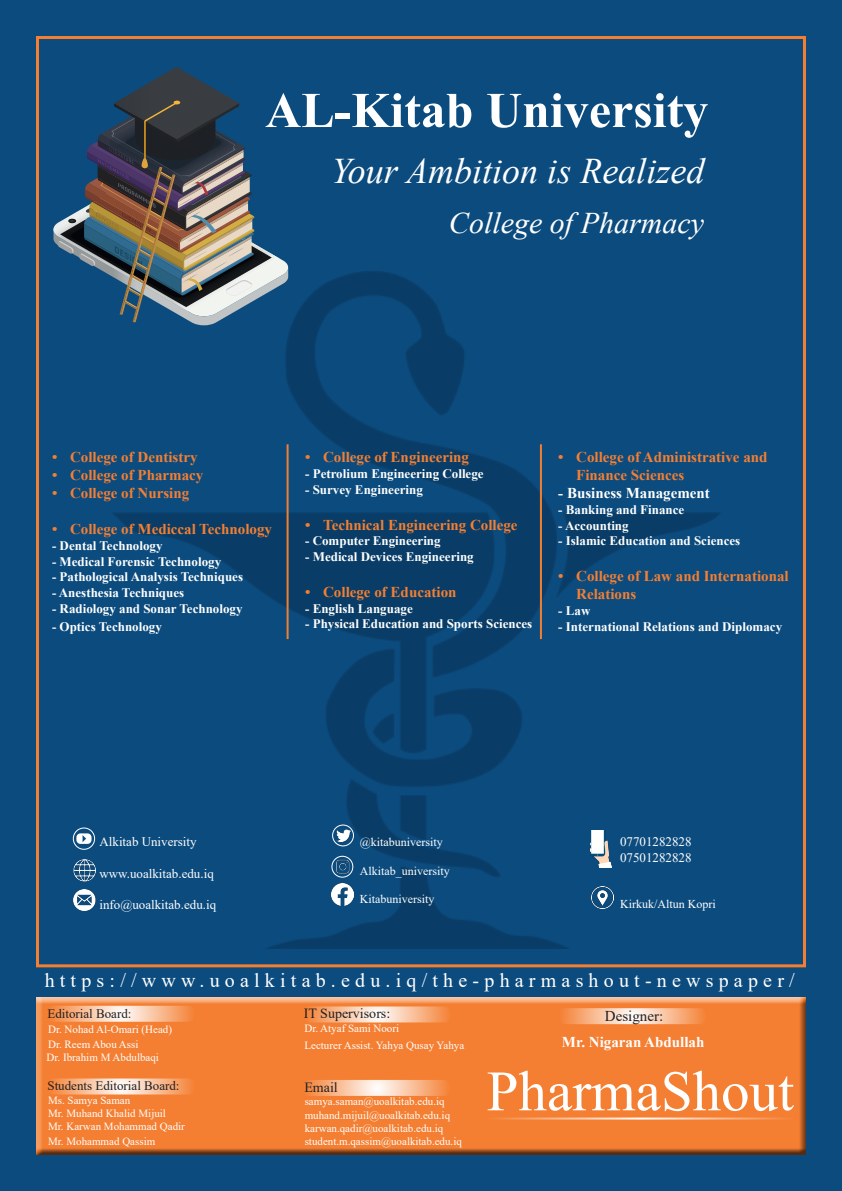
<style>
.page{position:relative;width:842px;height:1191px;background:#0c4b7e}
.page>*{position:absolute;margin:0;border:0;box-sizing:border-box;transform-origin:0 0}
.t1{font:57px "Times New Roman";color:#fff}
.t2{font:700 50px "Times New Roman";color:#fff}
.t3{font:italic 36px "Times New Roman";color:#fff}
.t4{font:italic 30px "Times New Roman";color:#fff}
.t5{font:20px "Times New Roman";letter-spacing:.26em;color:#fff}
.t6{font:700 15px/18px "Times New Roman";color:#f47f32}
.t7{font:700 15px "Times New Roman";color:#fff}
.t8{font:15px "Times New Roman";color:#231f20}
.t9{font:14px "Times New Roman";color:#231f20}
.t10{font:700 13px "Times New Roman";color:#fff}
.t11{font:13px "Times New Roman";color:#fff}
.t12{font:13px "Times New Roman";color:#231f20}
.t13{font:12px "Times New Roman";color:#fff}
.t14{font:11px/13.2px "Times New Roman";color:#fff}
</style>
<div class="page">
<div style="left:36px;top:997px;width:772px;height:159px;background:#231f20;opacity:.75"></div>
<img style="left:113px;top:272px;width:607px;height:676px">
<svg style="left:53px;top:67px;width:237px;height:258px"></svg>
<img style="left:98px;top:147px;width:28px;height:31px">
<img style="left:591px;top:830px;width:20px;height:37px">
<hr style="left:287px;top:444px;width:2px;height:195px;background:#f47f32">
<hr style="left:540px;top:444px;width:2px;height:195px;background:#f47f32">
<svg style="left:47px;top:1078px;width:148px;height:16px;background:#f8bc94"></svg>
<svg style="left:303px;top:1080px;width:147px;height:16px;background:#f9be98"></svg>
<svg style="left:304px;top:1006px;width:147px;height:16px;background:#f8bc95"></svg>
<svg style="left:47px;top:1005px;width:148px;height:16px;background:#f8bb93"></svg>
<svg style="left:559px;top:1008px;width:147px;height:16px;background:#f8be97"></svg>
<hr style="left:488px;top:1117px;width:306px;height:2px;background:#fff">
<img style="left:74px;top:859px;width:21px;height:22px">
<img style="left:74px;top:889px;width:21px;height:21px">
<img style="left:332px;top:883px;width:21px;height:22px">
<img style="left:332px;top:855px;width:22px;height:22px">
<img style="left:332px;top:824px;width:21px;height:22px">
<img style="left:592px;top:887px;width:21px;height:21px">
<div style="left:76px;top:833px;width:16px;height:11px;background:#fff;border-radius:4px"></div>
<svg style="left:83px;top:835px;width:3px;height:7px"></svg>
<div style="left:73px;top:827px;width:22px;height:22px;border:1px solid #fff;border-radius:50%"></div>
<div style="left:331px;top:855px;width:22px;height:22px;border:1px solid #fff;border-radius:50%"></div>
<div style="left:332px;top:824px;width:22px;height:22px;border:1px solid #fff;border-radius:50%"></div>
<p class="t2" style="left:265px;top:74px;width:445px">AL-Kitab University</p>
<p class="t3" style="left:331px;top:146px;width:375px">Your Ambition is Realized</p>
<p class="t4" style="left:449px;top:202px;width:256px">College of Pharmacy</p>
<p class="t6" style="left:52px;top:448px;width:147px">• College of Dentistry</p>
<p class="t6" style="left:52px;top:466px;width:153px">• College of Pharmacy</p>
<p class="t6" style="left:52px;top:484px;width:139px">• College of Nursing</p>
<p class="t6" style="left:52px;top:520px;width:222px">• College of Mediccal Technology</p>
<p class="t10" style="left:52px;top:536px;width:112px">- Dental Technology</p>
<p class="t10" style="left:52px;top:552px;width:171px">- Medical Forensic Technology</p>
<p class="t10" style="left:52px;top:567px;width:193px">- Pathological Analysis Techniques</p>
<p class="t10" style="left:52px;top:583px;width:134px">- Anesthesia Techniques</p>
<p class="t10" style="left:52px;top:599px;width:192px">- Radiology and Sonar Technology</p>
<p class="t10" style="left:52px;top:617px;width:111px">- Optics Technology</p>
<p class="t6" style="left:305px;top:448px;width:165px">• College of Engineering</p>
<p class="t10" style="left:305px;top:464px;width:180px">- Petrolium Engineering College</p>
<p class="t10" style="left:305px;top:480px;width:119px">- Survey Engineering</p>
<p class="t6" style="left:305px;top:515px;width:214px">• Technical Engineering College</p>
<p class="t10" style="left:305px;top:531px;width:137px">- Computer Engineering</p>
<p class="t10" style="left:305px;top:547px;width:170px">- Medical Devices Engineering</p>
<p class="t6" style="left:305px;top:582px;width:153px">• College of Education</p>
<p class="t10" style="left:305px;top:599px;width:109px">- English Language</p>
<p class="t10" style="left:305px;top:614px;width:229px">- Physical Education and Sports Sciences</p>
<p class="t6" style="left:576px;top:448px;width:193px;text-indent:-18px">• College of Administrative and<br>Finance Sciences</p>
<p class="t7" style="left:558px;top:482px;width:153px">- Business Management</p>
<p class="t10" style="left:558px;top:500px;width:128px">- Banking and Finance</p>
<p class="t10" style="left:558px;top:516px;width:72px">- Accounting</p>
<p class="t10" style="left:558px;top:531px;width:184px">- Islamic Education and Sciences</p>
<p class="t6" style="left:576px;top:567px;width:214px;text-indent:-18px">• College of Law and International<br>Relations</p>
<p class="t10" style="left:558px;top:601px;width:34px">- Law</p>
<p class="t10" style="left:558px;top:617px;width:225px">- International Relations and Diplomacy</p>
<p class="t11" style="left:99px;top:833px;width:99px">Alkitab University</p>
<p class="t11" style="left:99px;top:864px;width:116px">www.uoalkitab.edu.iq</p>
<p class="t11" style="left:99px;top:895px;width:118px">info@uoalkitab.edu.iq</p>
<p class="t13" style="left:360px;top:833px;width:85px">@kitabuniversity</p>
<p class="t13" style="left:360px;top:862px;width:91px">Alkitab_university</p>
<p class="t13" style="left:360px;top:891px;width:76px">Kitabuniversity</p>
<p class="t11" style="left:620px;top:833px;width:73px">07701282828</p>
<p class="t11" style="left:620px;top:848px;width:73px">07501282828</p>
<p class="t13" style="left:620px;top:895px;width:97px">Kirkuk/Altun Kopri</p>
<p class="t5" style="left:45px;top:966px;width:752px">https://www.uoalkitab.edu.iq/the-pharmashout-newspaper/</p>
<p class="t12" style="left:47px;top:1006px;width:86px">Editorial Board:</p>
<p class="t9" style="left:304px;top:1003px;width:88px">IT Supervisors:</p>
<p class="t8" style="left:605px;top:1005px;width:60px">Designer:</p>
<p class="t14" style="left:304px;top:1021px;width:96px">Dr. Atyaf Sami Noori</p>
<p class="t14" style="left:304px;top:1038px;width:161px">Lecturer Assist. Yahya Qusay Yahya</p>
<p class="t7" style="left:562px;top:1031px;width:144px">Mr. Nigaran Abdullah</p>
<p class="t1" style="left:487px;top:1051px;width:309px">PharmaShout</p>
<p class="t14" style="left:48px;top:1022px;width:126px">Dr. Nohad Al-Omari (Head)</p>
<p class="t14" style="left:48px;top:1037px;width:92px">Dr. Reem Abou Assi</p>
<p class="t14" style="left:47px;top:1050px;width:114px">Dr. Ibrahim M Abdulbaqi</p>
<p class="t14" style="left:48px;top:1093px;width:84px">Ms. Samya Saman</p>
<p class="t14" style="left:48px;top:1106px;width:119px">Mr. Muhand Khalid Mijuil</p>
<p class="t14" style="left:48px;top:1119px;width:138px">Mr. Karwan Mohammad Qadir</p>
<p class="t14" style="left:48px;top:1134px;width:109px">Mr. Mohammad Qassim</p>
<p class="t12" style="left:47px;top:1076px;width:134px">Students Editorial Board:</p>
<p class="t9" style="left:304px;top:1077px;width:35px">Email</p>
<p class="t14" style="left:305px;top:1094px;width:159px">samya.saman@uoalkitab.edu.iq muhand.mijuil@uoalkitab.edu.iq karwan.qadir@uoalkitab.edu.iq student.m.qassim@uoalkitab.edu.iq</p>
</div>
